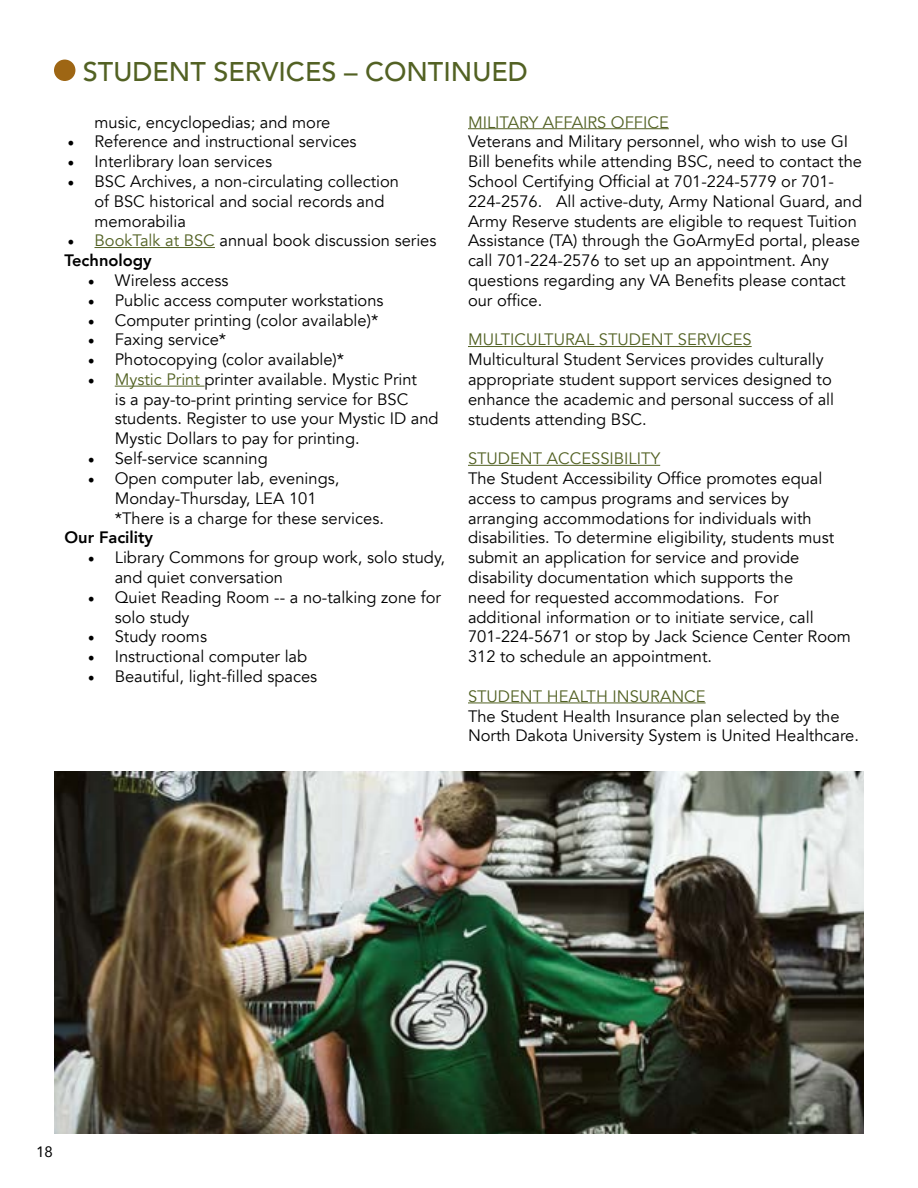
<style>
.page{position:relative;width:918px;height:1188px;background:#fff}
.page>*{position:absolute;margin:0;border:0;box-sizing:border-box;transform-origin:0 0}
.t1{font:500 27px "Avenir";color:#526123}
.t2{font:16.5px/19.8px "Avenir";color:#000}
.t3{font:16.5px "Avenir";color:#526123}
.t4{font:800 16.5px "Avenir";color:#000}
.t5{font:15px "Avenir";color:#000}
.s1{font-family:"Minion Pro";font-size:18px}
.s2{color:#526123}
.s3{font-weight:800}
</style>
<div class="page">
<hr style="left:94px;top:247px;width:121px;height:1px;background:#526123">
<hr style="left:115px;top:386px;width:90px;height:1px;background:#526123">
<hr style="left:468px;top:128px;width:201px;height:1px;background:#526123">
<hr style="left:468px;top:346px;width:284px;height:1px;background:#526123">
<hr style="left:468px;top:465px;width:192px;height:1px;background:#526123">
<hr style="left:468px;top:703px;width:238px;height:1px;background:#526123">
<div style="left:54px;top:60px;width:21px;height:21px;background:#9e6614;border-radius:50%"></div>
<img style="left:54px;top:771px;width:810px;height:363px">
<h1 class="t1" style="left:83px;top:48px;width:447px">STUDENT SERVICES – CONTINUED</h1>
<p class="t2" style="left:94px;top:112px;width:237px">music, encyclopedias; and more</p>
<p class="t2" style="left:68px;top:132px;width:291px"><span class="s1">•</span> Reference and instructional services</p>
<p class="t2" style="left:68px;top:152px;width:206px"><span class="s1">•</span> Interlibrary loan services</p>
<p class="t2" style="left:94px;top:172px;width:306px;text-indent:-27px"><span class="s1">•</span> BSC Archives, a non-circulating collection of BSC historical and social records and memorabilia</p>
<p class="t2" style="left:65px;top:231px;width:374px"><span class="s1">•</span> <span class="s2">BookTalk at BSC</span> annual book discussion series<br><span class="s3">Technology</span></p>
<p class="t2" style="left:88px;top:271px;width:142px"><span class="s1">•</span> Wireless access</p>
<p class="t2" style="left:88px;top:290px;width:297px"><span class="s1">•</span> Public access computer workstations</p>
<p class="t2" style="left:88px;top:310px;width:292px"><span class="s1">•</span> Computer printing (color available)*</p>
<p class="t2" style="left:88px;top:330px;width:140px"><span class="s1">•</span> Faxing service*</p>
<p class="t2" style="left:88px;top:350px;width:258px"><span class="s1">•</span> Photocopying (color available)*</p>
<p class="t2" style="left:115px;top:370px;width:325px;text-indent:-27px"><span class="s1">•</span> <span class="s2">Mystic Print</span> printer available. Mystic Print<br>is a pay-to-print printing service for BSC students. Register to use your Mystic ID and Mystic Dollars to pay for printing.</p>
<p class="t2" style="left:88px;top:449px;width:182px"><span class="s1">•</span> Self-service scanning</p>
<p class="t2" style="left:115px;top:469px;width:271px;text-indent:-27px"><span class="s1">•</span> Open computer lab, evenings,<br>Monday-Thursday, LEA 101<br>*There is a charge for these services.</p>
<p class="t4" style="left:65px;top:525px;width:90px">Our Facility</p>
<p class="t2" style="left:115px;top:548px;width:332px;text-indent:-27px"><span class="s1">•</span> Library Commons for group work, solo study, and quiet conversation</p>
<p class="t2" style="left:115px;top:587px;width:328px;text-indent:-27px"><span class="s1">•</span> Quiet Reading Room -- a no-talking zone for solo study</p>
<p class="t2" style="left:88px;top:627px;width:121px"><span class="s1">•</span> Study rooms</p>
<p class="t2" style="left:88px;top:647px;width:221px"><span class="s1">•</span> Instructional computer lab</p>
<p class="t2" style="left:88px;top:667px;width:231px"><span class="s1">•</span> Beautiful, light-filled spaces</p>
<p class="t3" style="left:468px;top:112px;width:202px">MILITARY AFFAIRS OFFICE</p>
<p class="t2" style="left:468px;top:132px;width:396px">Veterans and Military personnel, who wish to use GI Bill benefits while attending BSC, need to contact the School Certifying Official at 701-224-5779 or 701- 224-2576. All active-duty, Army National Guard, and Army Reserve students are eligible to request Tuition Assistance (TA) through the GoArmyEd portal, please call 701-224-2576 to set up an appointment. Any questions regarding any VA Benefits please contact our office.</p>
<p class="t3" style="left:468px;top:330px;width:285px">MULTICULTURAL STUDENT SERVICES</p>
<p class="t2" style="left:468px;top:350px;width:368px">Multicultural Student Services provides culturally appropriate student support services designed to enhance the academic and personal success of all students attending BSC.</p>
<p class="t3" style="left:468px;top:449px;width:194px">STUDENT ACCESSIBILITY</p>
<p class="t2" style="left:468px;top:469px;width:384px">The Student Accessibility Office promotes equal access to campus programs and services by arranging accommodations for individuals with disabilities. To determine eligibility, students must submit an application for service and provide disability documentation which supports the<br>need for requested accommodations. For additional information or to initiate service, call 701-224-5671 or stop by Jack Science Center Room 312 to schedule an appointment.</p>
<p class="t3" style="left:468px;top:686px;width:239px">STUDENT HEALTH INSURANCE</p>
<p class="t2" style="left:468px;top:706px;width:393px">The Student Health Insurance plan selected by the<br>North Dakota University System is United Healthcare.</p>
<p class="t5" style="left:36px;top:1139px;width:18px">18</p>
</div>
